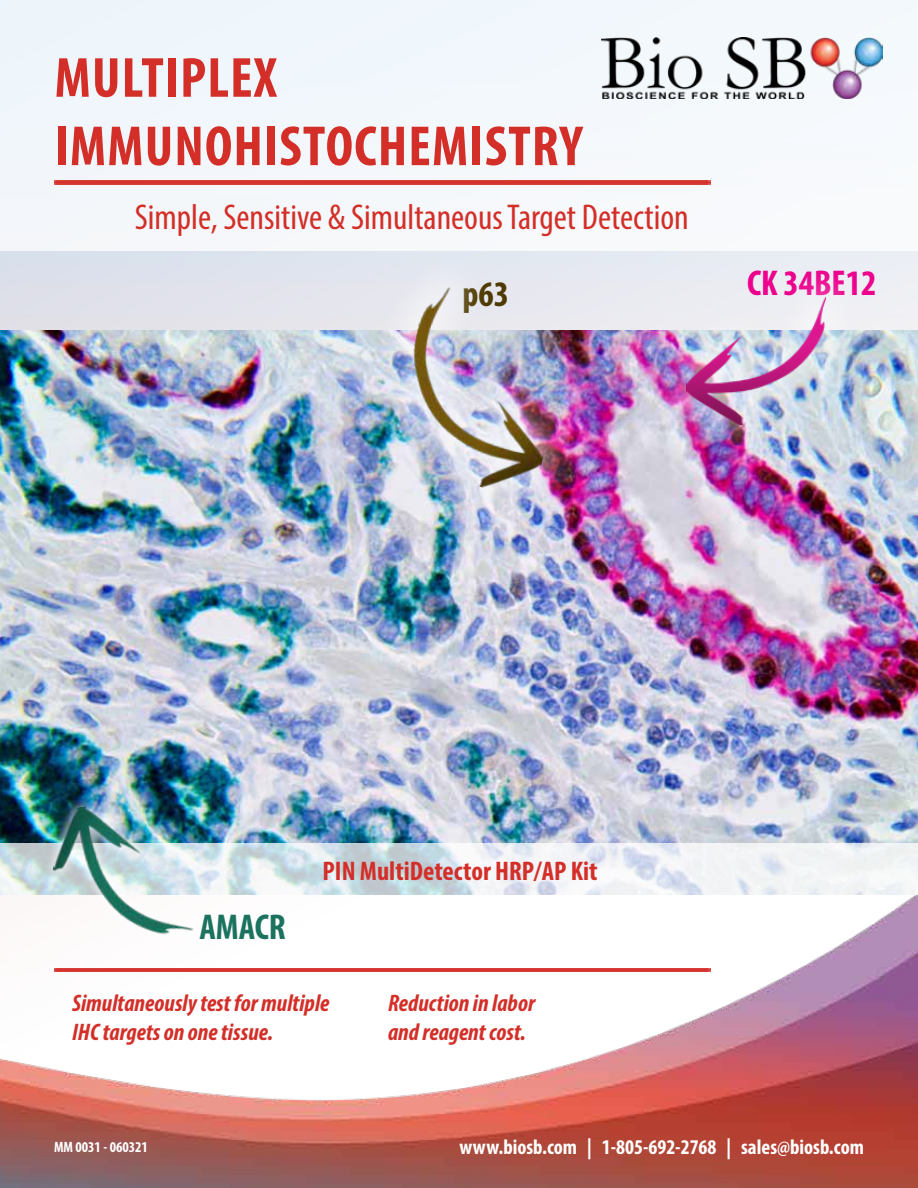
<style>
.page{position:relative;width:918px;height:1188px;background:#fff}
.page>*{position:absolute;margin:0;border:0;box-sizing:border-box;transform-origin:0 0}
.t1{font:700 condensed 57px/68.4px "Myriad Pro";letter-spacing:.02em;color:#d32f28}
.t2{font:condensed 36px "Myriad Pro";color:#d32f28}
.t3{font:700 condensed 36px "Myriad Pro";color:#ec008c}
.t4{font:700 condensed 36px "Myriad Pro";color:#1b725f}
.t5{font:700 condensed 36px "Myriad Pro";color:#4e3a00}
.t6{font:700 condensed 27px "Myriad Pro";color:#d32f28}
.t7{font:italic 700 condensed 24px/28.8px "Myriad Pro";color:#d32f28}
.t8{font:700 condensed 21px "Myriad Pro";color:#fff}
.t9{font:700 condensed 15px "Myriad Pro";color:#fff}
</style>
<div class="page">
<svg style="left:0;top:251px;width:918px;height:80px;background:#e1e4ec"></svg>
<div style="left:0;top:0;width:918px;height:251px;background:#f3f7fc"></div>
<img style="left:0;top:895px;width:918px;height:293px">
<hr style="left:0;top:0;width:1px;height:118px;background:#fff">
<img style="left:602px;top:38px;width:281px;height:61px">
<img style="left:276px;top:968px;width:435px;height:4px">
<hr style="left:54px;top:181px;width:657px;height:3px;background:#d63731">
<img style="left:0;top:331px;width:918px;height:513px">
<svg style="left:0;top:844px;width:918px;height:51px;fill:#eff2f4"></svg>
<div style="left:650px;top:262px;width:213px;height:199px;background:#fff;opacity:.75"></div>
<img style="left:686px;top:298px;width:140px;height:126px">
<img style="left:340px;top:251px;width:281px;height:296px">
<img style="left:390px;top:283px;width:181px;height:215px">
<img style="left:29px;top:778px;width:177px;height:187px">
<img style="left:43px;top:779px;width:233px;height:232px">
<h1 class="t1" style="left:55px;top:42px;width:530px">MULTIPLEX<br>IMMUNOHISTOCHEMISTRY</h1>
<h2 class="t2" style="left:135px;top:195px;width:556px">Simple, Sensitive &amp; Simultaneous Target Detection</h2>
<h2 class="t5" style="left:462px;top:272px;width:48px">p63</h2>
<h2 class="t3" style="left:747px;top:261px;width:131px">CK 34BE12</h2>
<h2 class="t4" style="left:199px;top:905px;width:88px">AMACR</h2>
<p class="t6" style="left:323px;top:854px;width:277px">PIN MultiDetector HRP/AP Kit</p>
<p class="t7" style="left:72px;top:988px;width:259px">Simultaneously test for multiple<br>IHC targets on one tissue.</p>
<p class="t7" style="left:388px;top:988px;width:149px">Reduction in labor and reagent cost.</p>
<p class="t9" style="left:54px;top:1137px;width:96px">MM 0031 - 060321</p>
<p class="t8" style="left:459px;top:1134px;width:406px">www.biosb.com | 1-805-692-2768 | sales@biosb.com</p>
</div>
